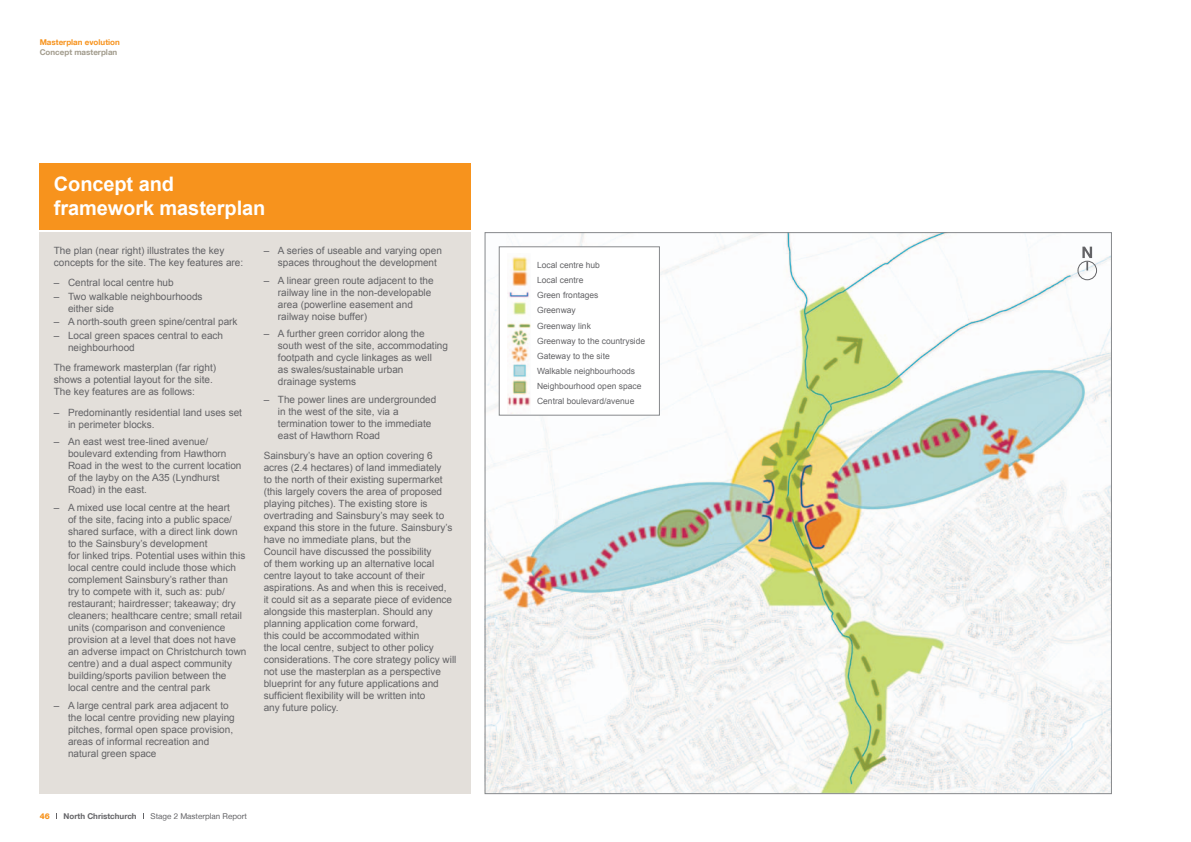
<style>
.page{position:relative;width:1191px;height:842px;background:#fff}
.page>*{position:absolute;margin:0;border:0;box-sizing:border-box;transform-origin:0 0}
.LGE_SUB_HEADER{font:700 20px/24px "Arial";letter-spacing:-.005em;color:#fff}
.BULLETS{font:10px/12px "Arial";color:#636366}
.BODY_COPY_10PT{font:10px/12px "Arial";color:#636366}
.t1{font:8.5px "Arial";color:#636366}
.t2{font:8px "Helvetica Neue LT";color:#636366}
.t3{font:700 8px "Helvetica Neue LT";color:#f7931d}
.t4{font:700 8px "Helvetica Neue LT";color:#636366}
.t5{font:700 8px "Helvetica Neue LT";color:#a29c8d}
.t6{font:800 8px "Helvetica Neue LT";color:#f7931d}
</style>
<div class="page">
<div style="left:40px;top:163px;width:431px;height:67px;background:#f7931d"></div>
<img style="left:487px;top:234px;width:622px;height:558px">
<div style="left:499px;top:247px;width:160px;height:168px;background:#fff"></div>
<img style="left:507px;top:257px;width:23px;height:149px">
<div style="left:1077px;top:261px;width:20px;height:19px;border:1px solid #636366;border-radius:50%"></div>
<svg style="left:1082px;top:247px;width:10px;height:23px"></svg>
<div style="left:40px;top:232px;width:431px;height:562px;background:#e3dfda"></div>
<p class="t3" style="left:40px;top:38px;width:82px">Masterplan evolution</p>
<p class="t5" style="left:40px;top:47px;width:79px">Concept masterplan</p>
<p class="LGE_SUB_HEADER" style="left:54px;top:173px;width:213px">Concept and framework masterplan</p>
<p class="BODY_COPY_10PT" style="left:54px;top:244px;width:191px">The plan (near right) illustrates the key concepts for the site. The key features are:</p>
<p class="BULLETS" style="left:54px;top:277px;width:121px">– Central local centre hub</p>
<p class="BULLETS" style="left:68px;top:290px;width:136px;text-indent:-14px">– Two walkable neighbourhoods either side</p>
<p class="BULLETS" style="left:54px;top:316px;width:185px">– A north-south green spine/central park</p>
<p class="BULLETS" style="left:68px;top:329px;width:157px;text-indent:-14px">– Local green spaces central to each neighbourhood</p>
<p class="BODY_COPY_10PT" style="left:54px;top:362px;width:164px">The framework masterplan (far right) shows a potential layout for the site.<br>The key features are as follows:</p>
<p class="BULLETS" style="left:68px;top:406px;width:175px;text-indent:-14px">– Predominantly residential land uses set in perimeter blocks.</p>
<p class="BULLETS" style="left:68px;top:436px;width:175px;text-indent:-14px">– An east west tree-lined avenue/ boulevard extending from Hawthorn<br>Road in the west to the current location of the layby on the A35 (Lyndhurst<br>Road) in the east.</p>
<p class="BULLETS" style="left:68px;top:502px;width:180px;text-indent:-14px">– A mixed use local centre at the heart<br>of the site, facing into a public space/ shared surface, with a direct link down to the Sainsbury’s development<br>for linked trips. Potential uses within this local centre could include those which complement Sainsbury’s rather than<br>try to compete with it, such as: pub/ restaurant; hairdresser; takeaway; dry cleaners; healthcare centre; small retail units (comparison and convenience provision at a level that does not have an adverse impact on Christchurch town centre) and a dual aspect community building/sports pavilion between the local centre and the central park</p>
<p class="BULLETS" style="left:68px;top:699px;width:168px;text-indent:-14px">– A large central park area adjacent to the local centre providing new playing pitches, formal open space provision, areas of informal recreation and natural green space</p>
<p class="BULLETS" style="left:278px;top:244px;width:165px;text-indent:-14px">– A series of useable and varying open spaces throughout the development</p>
<p class="BULLETS" style="left:278px;top:274px;width:157px;text-indent:-14px">– A linear green route adjacent to the railway line in the non-developable area (powerline easement and railway noise buffer)</p>
<p class="BULLETS" style="left:278px;top:328px;width:172px;text-indent:-14px">– A further green corridor along the south west of the site, accommodating footpath and cycle linkages as well<br>as swales/sustainable urban<br>drainage systems</p>
<p class="BULLETS" style="left:278px;top:393px;width:160px;text-indent:-14px">– The power lines are undergrounded in the west of the site, via a termination tower to the immediate east of Hawthorn Road</p>
<p class="BODY_COPY_10PT" style="left:264px;top:450px;width:194px">Sainsbury’s have an option covering 6 acres (2.4 hectares) of land immediately<br>to the north of their existing supermarket (this largely covers the area of proposed playing pitches). The existing store is overtrading and Sainsbury’s may seek to expand this store in the future. Sainsbury’s have no immediate plans, but the<br>Council have discussed the possibility<br>of them working up an alternative local centre layout to take account of their aspirations. As and when this is received,<br>it could sit as a separate piece of evidence alongside this masterplan. Should any planning application come forward,<br>this could be accommodated within<br>the local centre, subject to other policy considerations. The core strategy policy will not use the masterplan as a perspective blueprint for any future applications and sufficient flexibility will be written into<br>any future policy.</p>
<p class="t6" style="left:40px;top:812px;width:12px">46</p>
<p class="t4" style="left:64px;top:811px;width:75px">North Christchurch</p>
<p class="t2" style="left:151px;top:812px;width:98px">Stage 2 Masterplan Report</p>
<p class="t1" style="left:537px;top:259px;width:64px">Local centre hub</p>
<p class="t1" style="left:537px;top:275px;width:48px">Local centre</p>
<p class="t1" style="left:537px;top:290px;width:63px">Green frontages</p>
<p class="t1" style="left:537px;top:305px;width:40px">Greenway</p>
<p class="t1" style="left:537px;top:320px;width:55px">Greenway link</p>
<p class="t1" style="left:537px;top:335px;width:110px">Greenway to the countryside</p>
<p class="t1" style="left:537px;top:350px;width:74px">Gateway to the site</p>
<p class="t1" style="left:537px;top:365px;width:99px">Walkable neighbourhoods</p>
<p class="t1" style="left:537px;top:381px;width:106px">Neighbourhood open space</p>
<p class="t1" style="left:537px;top:396px;width:99px">Central boulevard/avenue</p>
</div>
